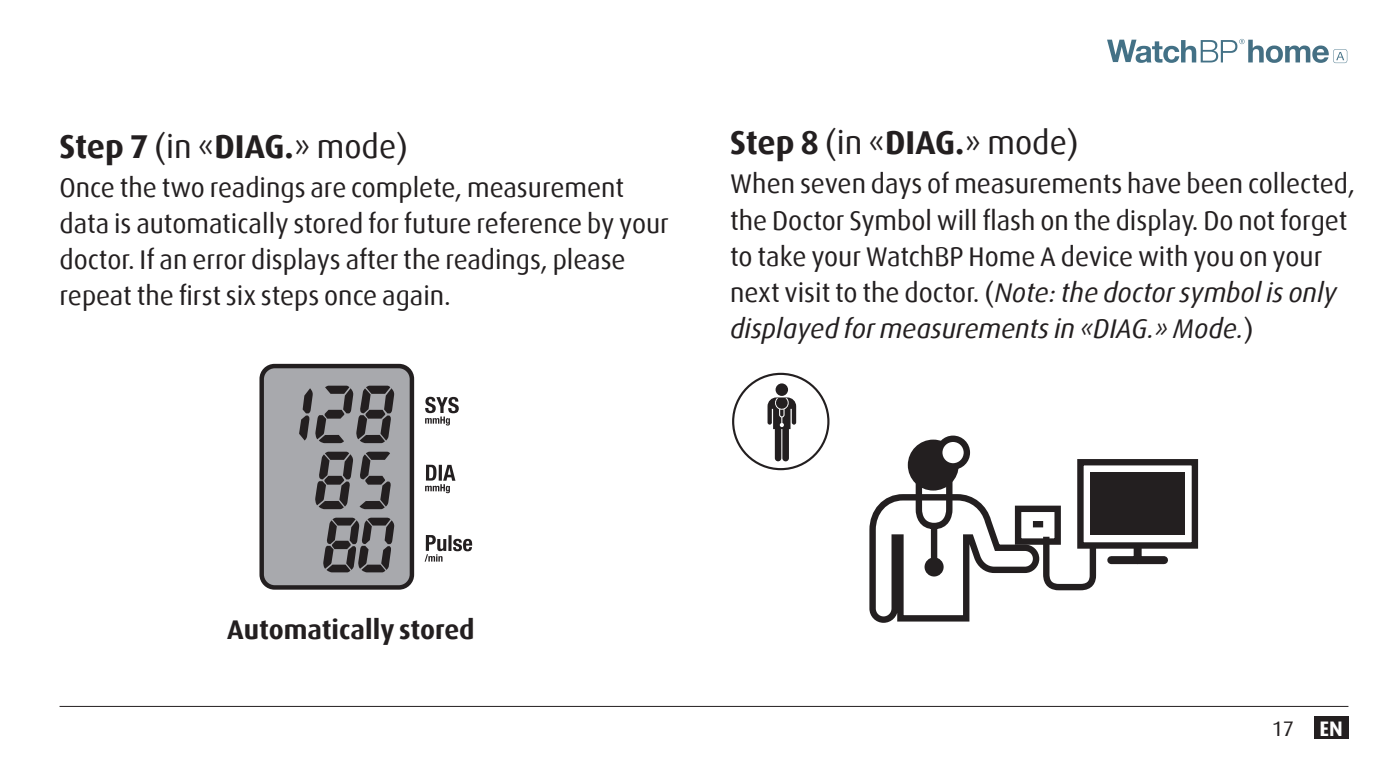
<style>
.page{position:relative;width:1391px;height:766px;background:#fff}
.page>*{position:absolute;margin:0;border:0;box-sizing:border-box;transform-origin:0 0}
.t1{font:700 33px "Dax";letter-spacing:-.005em;color:#231f20}
.t2{font:27px/36px "Dax";color:#231f20}
.t3{font:700 27px "Dax";color:#231f20}
.t4{font:21px "Dax";color:#231f20}
.s1{font-weight:400}
.s2{font-style:italic}
.s3{font-weight:700;color:#fff}
</style>
<div class="page">
<div style="left:1313px;top:716px;width:35px;height:22px;background:#231f20"></div>
<hr style="left:60px;top:705px;width:1288px;height:1px;background:#231f20">
<svg style="left:1107px;top:39px;width:240px;height:24px"></svg>
<div style="left:259px;top:364px;width:155px;height:225px;border:8px solid #231f20;border-radius:11px"></div>
<div style="left:264px;top:368px;width:146px;height:217px;background:#a8a9ad;border-radius:11px"></div>
<svg style="left:425px;top:396px;width:34px;height:29px"></svg>
<svg style="left:425px;top:464px;width:30px;height:29px"></svg>
<hr style="left:448px;top:535px;width:3px;height:16px;background:#231f20">
<svg style="left:453px;top:538px;width:19px;height:13px"></svg>
<svg style="left:424px;top:535px;width:22px;height:26px"></svg>
<svg style="left:323px;top:517px;width:71px;height:55px"></svg>
<svg style="left:315px;top:451px;width:38px;height:58px"></svg>
<svg style="left:359px;top:451px;width:32px;height:58px"></svg>
<svg style="left:299px;top:385px;width:95px;height:58px"></svg>
<div style="left:907px;top:439px;width:51px;height:51px;background:#231f20;border-radius:50%"></div>
<svg style="left:939px;top:438px;width:27px;height:28px"></svg>
<div style="left:936px;top:435px;width:34px;height:34px;border:6px solid #231f20;border-radius:50%"></div>
<svg style="left:869px;top:461px;width:230px;height:162px"></svg>
<div style="left:1111px;top:556px;width:53px;height:8px;background:#231f20"></div>
<div style="left:1133px;top:524px;width:8px;height:36px;background:#231f20"></div>
<div style="left:1080px;top:462px;width:114px;height:83px;background:#fff"></div>
<div style="left:1077px;top:459px;width:121px;height:89px;border:6px solid #231f20"></div>
<div style="left:1090px;top:472px;width:94px;height:62px;background:#231f20"></div>
<div style="left:732px;top:372px;width:97px;height:98px;border:2px solid #231f20;border-radius:50%"></div>
<svg style="left:767px;top:383px;width:29px;height:78px"></svg>
<p class="t1" style="left:60px;top:127px;width:350px">Step 7 <span class="s1">(in «</span>DIAG.<span class="s1">» mode)</span></p>
<p class="t2" style="left:60px;top:170px;width:611px">Once the two readings are complete, measurement data is automatically stored for future reference by your doctor. If an error displays after the readings, please repeat the first six steps once again.</p>
<p class="t1" style="left:730px;top:124px;width:350px">Step 8 <span class="s1">(in «</span>DIAG.<span class="s1">» mode)</span></p>
<p class="t2" style="left:730px;top:166px;width:626px">When seven days of measurements have been collected, the Doctor Symbol will flash on the display. Do not forget to take your WatchBP Home A device with you on your next visit to the doctor. (<span class="s2">Note: the doctor symbol is only displayed for measurements in «DIAG.» Mode.</span>)</p>
<p class="t3" style="left:227px;top:614px;width:249px">Automatically stored</p>
<p class="t4" style="left:1271px;top:716px;width:72px">17 <span class="s3">EN</span></p>
</div>
